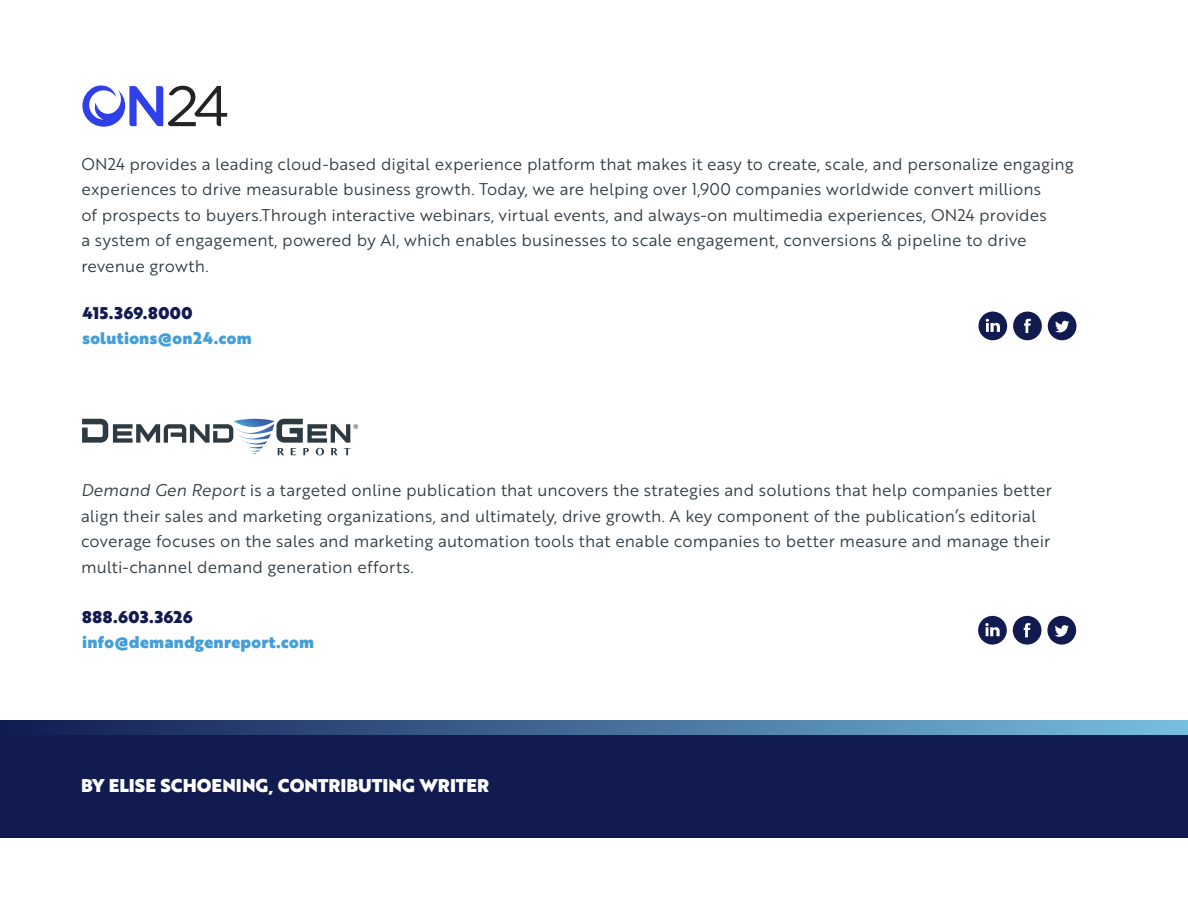
<style>
.page{position:relative;width:1188px;height:918px;background:#fff}
.page>*{position:absolute;margin:0;border:0;box-sizing:border-box;transform-origin:0 0}
.t1{font:18px "Brother 1816 Black";letter-spacing:.005em;color:#fff}
.t2{font:16.5px/25.5px "Brother 1816 Book";letter-spacing:.01em;color:#2f3a41}
.t3{font:16.5px "Brother 1816 Black";letter-spacing:.02em;color:#449fd8}
.t4{font:16.5px "Brother 1816 Black";letter-spacing:.025em;color:#111b50}
.s1{font-family:"Brother 1816 Book Italic"}
</style>
<div class="page">
<svg style="left:1013px;top:616px;width:28px;height:29px"></svg>
<svg style="left:1013px;top:312px;width:29px;height:28px"></svg>
<svg style="left:1047px;top:616px;width:29px;height:29px"></svg>
<svg style="left:1048px;top:312px;width:29px;height:28px"></svg>
<svg style="left:978px;top:616px;width:29px;height:29px"></svg>
<svg style="left:978px;top:312px;width:29px;height:28px"></svg>
<svg style="left:82px;top:419px;width:276px;height:36px"></svg>
<div style="left:0;top:734px;width:1188px;height:104px;background:#111b50"></div>
<svg style="left:0;top:721px;width:1188px;height:13px;background:#436c97"></svg>
<svg style="left:82px;top:86px;width:145px;height:41px"></svg>
<p class="t2" style="left:81px;top:150px;width:994px">ON24 provides a leading cloud-based digital experience platform that makes it easy to create, scale, and personalize engaging experiences to drive measurable business growth. Today, we are helping over 1,900 companies worldwide convert millions<br>of prospects to buyers.Through interactive webinars, virtual events, and always-on multimedia experiences, ON24 provides<br>a system of engagement, powered by AI, which enables businesses to scale engagement, conversions &amp; pipeline to drive revenue growth.</p>
<p class="t4" style="left:82px;top:300px;width:112px">415.369.8000</p>
<p class="t3" style="left:82px;top:325px;width:171px">solutions@on24.com</p>
<p class="t2" style="left:81px;top:477px;width:973px"><span class="s1">Demand Gen Report</span> is a targeted online publication that uncovers the strategies and solutions that help companies better align their sales and marketing organizations, and ultimately, drive growth. A key component of the publication’s editorial coverage focuses on the sales and marketing automation tools that enable companies to better measure and manage their multi-channel demand generation efforts.</p>
<p class="t4" style="left:82px;top:604px;width:112px">888.603.3626</p>
<p class="t3" style="left:82px;top:630px;width:234px">info@demandgenreport.com</p>
<p class="t1" style="left:81px;top:772px;width:410px">BY ELISE SCHOENING, CONTRIBUTING WRITER</p>
</div>
